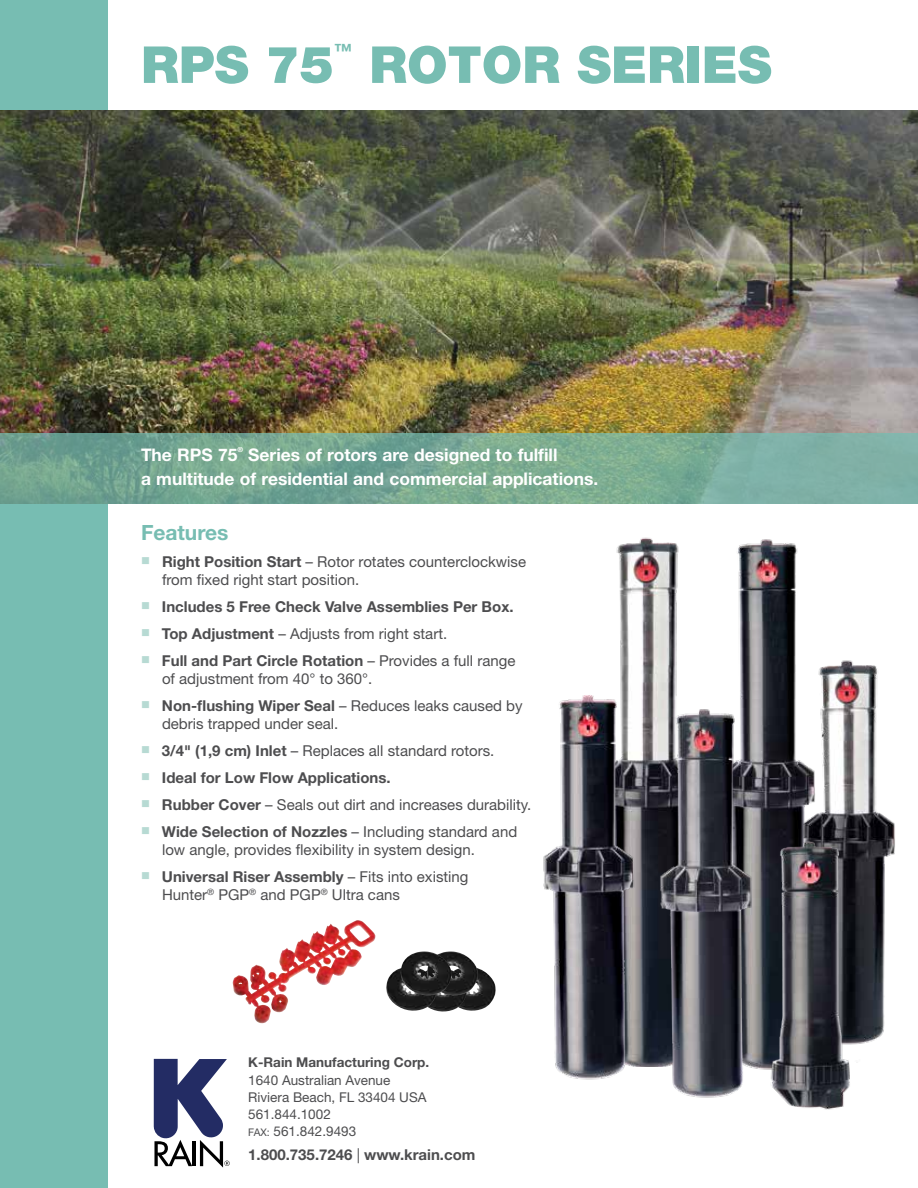
<style>
.page{position:relative;width:918px;height:1188px;background:#fff}
.page>*{position:absolute;margin:0;border:0;box-sizing:border-box;transform-origin:0 0}
.t1{font:900 51px "Helvetica Neue LT Std";color:#77bdb2}
.t2{font:700 21px "Helvetica Neue LT Std";color:#77bdb2}
.t3{font:700 18.3px "Helvetica Neue LT Std";color:#77bdb2}
.t4{font:700 17.4px/24px "Helvetica Neue LT Std";color:#fff}
.t5{font:15px/18px "Helvetica Neue LT Std";color:#4d4d4f}
.t6{font:700 15px "Helvetica Neue LT Std";color:#4d4d4f}
.t7{font:13.5px/17.2px "Helvetica Neue LT Std";color:#4d4d4f}
.t8{font:700 13.5px "Helvetica Neue LT Std";color:#4d4d4f}
.t9{font:700 7.05px "Helvetica Neue LT Std";color:#fff}
.s1{color:#b7dad3}
.s2{font-weight:700}
.s3{font-size:10.5px}
.s4{font-weight:400}
</style>
<div class="page">
<div style="left:0;top:0;width:108px;height:1188px;background:#77bdb2"></div>
<img style="left:0;top:110px;width:918px;height:323px">
<svg style="left:154px;top:1059px;width:76px;height:109px"></svg>
<svg style="left:0;top:433px;width:918px;height:70px;background:#78a996"></svg>
<img style="left:616px;top:537px;width:63px;height:529px">
<img style="left:737px;top:539px;width:61px;height:531px">
<img style="left:543px;top:656px;width:101px;height:424px">
<img style="left:788px;top:639px;width:107px;height:405px">
<img style="left:763px;top:831px;width:98px;height:279px">
<img style="left:656px;top:707px;width:100px;height:391px">
<img style="left:232px;top:920px;width:124px;height:104px">
<img style="left:468px;top:968px;width:28px;height:43px">
<img style="left:438px;top:997px;width:30px;height:15px">
<img style="left:386px;top:969px;width:52px;height:42px">
<img style="left:453px;top:951px;width:26px;height:46px">
<img style="left:398px;top:951px;width:55px;height:46px">
<h1 class="t1" style="left:141px;top:34px;width:194px">RPS 75</h1>
<p class="t3" style="left:334px;top:40px;width:20px">™</p>
<h1 class="t1" style="left:369px;top:34px;width:404px">ROTOR SERIES</h1>
<p class="t4" style="left:141px;top:442px;width:98px">The RPS 75</p>
<p class="t9" style="left:237px;top:445px;width:7px">®</p>
<p class="t4" style="left:141px;top:442px;width:459px;text-indent:107px">Series of rotors are designed to fulfill<br>a multitude of residential and commercial applications.</p>
<h2 class="t2" style="left:141px;top:520px;width:89px">Features</h2>
<p class="t5" style="left:162px;top:552px;width:366px;text-indent:-21px"><span class="s1">■</span> <span class="s2">Right Position Start</span> – Rotor rotates counterclockwise from fixed right start position.</p>
<p class="t6" style="left:141px;top:597px;width:374px"><span class="s1">■</span> Includes 5 Free Check Valve Assemblies Per Box.</p>
<p class="t5" style="left:141px;top:624px;width:308px"><span class="s1">■</span> <span class="s2">Top Adjustment</span> – Adjusts from right start.</p>
<p class="t5" style="left:162px;top:651px;width:355px;text-indent:-21px"><span class="s1">■</span> <span class="s2">Full and Part Circle Rotation</span> – Provides a full range of adjustment from 40° to 360°.</p>
<p class="t5" style="left:162px;top:696px;width:362px;text-indent:-21px"><span class="s1">■</span> <span class="s2">Non-flushing Wiper Seal</span> – Reduces leaks caused by debris trapped under seal.</p>
<p class="t5" style="left:141px;top:741px;width:355px"><span class="s1">■</span> <span class="s2">3/4" (1,9 cm) Inlet</span> – Replaces all standard rotors.</p>
<p class="t6" style="left:141px;top:768px;width:251px"><span class="s1">■</span> Ideal for Low Flow Applications.</p>
<p class="t5" style="left:141px;top:795px;width:392px"><span class="s1">■</span> <span class="s2">Rubber Cover</span> – Seals out dirt and increases durability.</p>
<p class="t5" style="left:162px;top:822px;width:357px;text-indent:-21px"><span class="s1">■</span> <span class="s2">Wide Selection of Nozzles</span> – Including standard and low angle, provides flexibility in system design.</p>
<p class="t5" style="left:162px;top:867px;width:308px;text-indent:-21px"><span class="s1">■</span> <span class="s2">Universal Riser Assembly</span> – Fits into existing<br>Hunter<sup>®</sup> PGP<sup>®</sup> and PGP<sup>®</sup> Ultra cans</p>
<p class="t8" style="left:248px;top:1054px;width:182px">K-Rain Manufacturing Corp.</p>
<p class="t7" style="left:248px;top:1071px;width:180px">1640 Australian Avenue<br>Riviera Beach, FL 33404 USA<br>561.844.1002<br><span class="s3">FAX:</span> 561.842.9493</p>
<p class="t6" style="left:248px;top:1146px;width:229px">1.800.735.7246 <span class="s4">|</span> www.krain.com</p>
</div>
